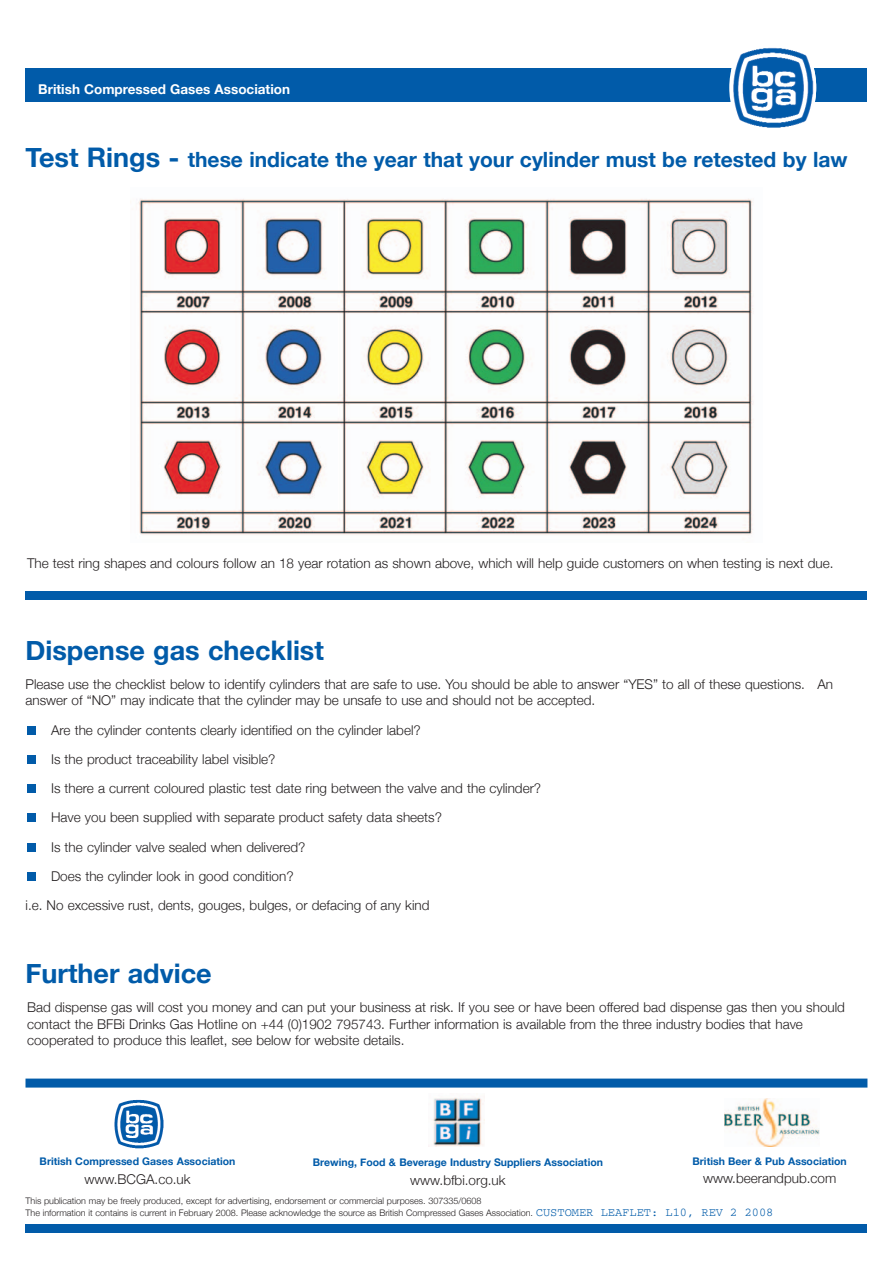
<style>
.page{position:relative;width:893px;height:1263px;background:#fff}
.page>*{position:absolute;margin:0;border:0;box-sizing:border-box;transform-origin:0 0}
.t1{font:700 27px "Helvetica Neue";color:#015ba9}
.t2{font:700 21px "Helvetica Neue";color:#015ba9}
.t3{font:300 13.5px/16.5px "Helvetica Neue";color:#231f20}
.t4{font:700 13.5px "Helvetica Neue";color:#fff}
.t5{font:700 10.5px "Helvetica Neue";color:#015ba9}
.t6{font:300 9px/12px "Helvetica Neue";color:#231f20}
.s1{font-size:27px}
.s2{font-family:"Courier";font-weight:400;font-size:12px;color:#015ba9}
</style>
<div class="page">
<div style="left:26px;top:68px;width:841px;height:34px;background:#015ba9"></div>
<div style="left:26px;top:1225px;width:841px;height:8px;background:#015ba9"></div>
<div style="left:26px;top:592px;width:841px;height:8px;background:#015ba9"></div>
<div style="left:729px;top:28px;width:87px;height:119px;background:#fff;border-radius:50%"></div>
<img style="left:731px;top:47px;width:85px;height:81px">
<div style="left:27px;top:843px;width:9px;height:9px;background:#015ba9"></div>
<div style="left:27px;top:872px;width:9px;height:9px;background:#015ba9"></div>
<div style="left:27px;top:813px;width:9px;height:9px;background:#015ba9"></div>
<div style="left:27px;top:784px;width:9px;height:9px;background:#015ba9"></div>
<div style="left:27px;top:755px;width:9px;height:9px;background:#015ba9"></div>
<div style="left:27px;top:726px;width:9px;height:9px;background:#015ba9"></div>
<div style="left:26px;top:1078px;width:841px;height:9px;background:#015ba9"></div>
<img style="left:433px;top:1097px;width:52px;height:49px">
<img style="left:138px;top:199px;width:615px;height:336px">
<img style="left:114px;top:1099px;width:50px;height:50px">
<img style="left:724px;top:1098px;width:95px;height:48px">
<p class="t4" style="left:38px;top:81px;width:253px">British Compressed Gases Association</p>
<h2 class="t2" style="left:26px;top:146px;width:824px"><span class="s1">Test Rings -</span> these indicate the year that your cylinder must be retested by law</h2>
<p class="t3" style="left:27px;top:554px;width:808px">The test ring shapes and colours follow an 18 year rotation as shown above, which will help guide customers on when testing is next due.</p>
<h1 class="t1" style="left:26px;top:633px;width:300px">Dispense gas checklist</h1>
<p class="t3" style="left:26px;top:675px;width:809px">Please use the checklist below to identify cylinders that are safe to use. You should be able to answer “YES” to all of these questions. An answer of “NO” may indicate that the cylinder may be unsafe to use and should not be accepted.</p>
<p class="t3" style="left:51px;top:721px;width:371px">Are the cylinder contents clearly identified on the cylinder label?</p>
<p class="t3" style="left:51px;top:751px;width:226px">Is the product traceability label visible?</p>
<p class="t3" style="left:51px;top:780px;width:492px">Is there a current coloured plastic test date ring between the valve and the cylinder?</p>
<p class="t3" style="left:51px;top:809px;width:392px">Have you been supplied with separate product safety data sheets?</p>
<p class="t3" style="left:51px;top:838px;width:256px">Is the cylinder valve sealed when delivered?</p>
<p class="t3" style="left:51px;top:868px;width:244px">Does the cylinder look in good condition?</p>
<p class="t3" style="left:26px;top:897px;width:406px">i.e. No excessive rust, dents, gouges, bulges, or defacing of any kind</p>
<h1 class="t1" style="left:26px;top:957px;width:188px">Further advice</h1>
<p class="t3" style="left:27px;top:999px;width:819px">Bad dispense gas will cost you money and can put your business at risk. If you see or have been offered bad dispense gas then you should contact the BFBi Drinks Gas Hotline on +44 (0)1902 795743. Further information is available from the three industry bodies that have cooperated to produce this leaflet, see below for website details.</p>
<p class="t5" style="left:40px;top:1155px;width:197px">British Compressed Gases Association</p>
<p class="t3" style="left:85px;top:1171px;width:108px">www.BCGA.co.uk</p>
<p class="t5" style="left:313px;top:1155px;width:292px">Brewing, Food &amp; Beverage Industry Suppliers Association</p>
<p class="t3" style="left:410px;top:1171px;width:97px">www.bfbi.org.uk</p>
<p class="t5" style="left:692px;top:1154px;width:156px">British Beer &amp; Pub Association</p>
<p class="t3" style="left:703px;top:1170px;width:135px">www.beerandpub.com</p>
<p class="t6" style="left:26px;top:1194px;width:749px">This publication may be freely produced, except for advertising, endorsement or commercial purposes. 307335/0608<br>The information it contains is current in February 2008. Please acknowledge the source as British Compressed Gases Association. <span class="s2">CUSTOMER LEAFLET: L10, REV 2 2008</span></p>
</div>
